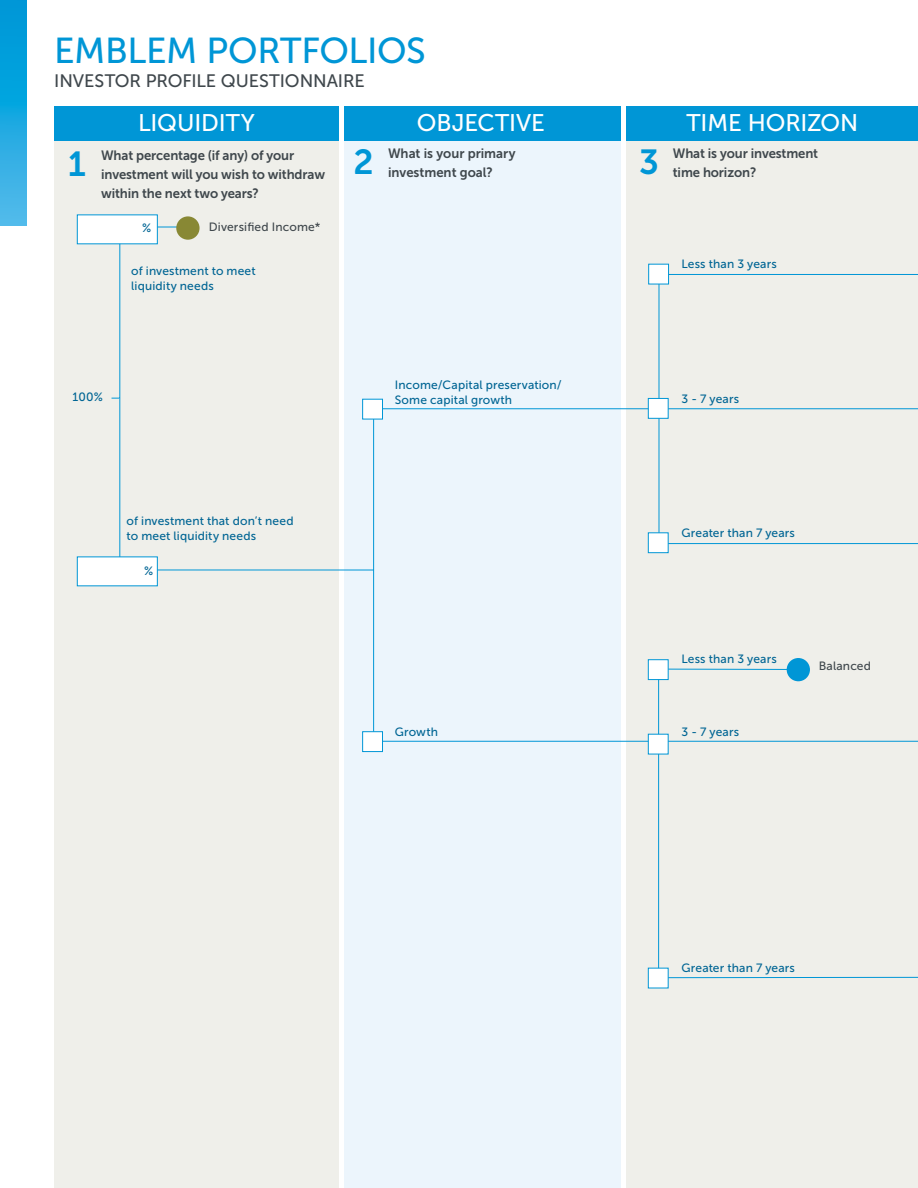
<style>
.page{position:relative;width:918px;height:1188px;background:#fff}
.page>*{position:absolute;margin:0;border:0;box-sizing:border-box;transform-origin:0 0}
.t1{font:36px "Museo Sans 500";letter-spacing:-.01em;color:#0096d6}
.t2{font:34.65px "Museo Sans 700";color:#0096d6}
.t3{font:24px "Museo Sans 500";letter-spacing:-.005em;color:#fff}
.t4{font:18px "Museo Sans 500";letter-spacing:-.005em;color:#3f474c}
.Inside_cell{font:13.5px/18.8px "Museo Sans 700";letter-spacing:-.01em;color:#3f474c}
.Flow_chart_style_1{font:12px/14.4px "Museo Sans 500";letter-spacing:.015em;color:#006594}
.Flow_chart_style_2{font:12px "Museo Sans 500";letter-spacing:.015em;color:#3f474c}
</style>
<div class="page">
<div style="left:54px;top:106px;width:285px;height:1082px;background:#efefea"></div>
<div style="left:344px;top:106px;width:277px;height:1082px;background:#ecf5fc"></div>
<div style="left:54px;top:106px;width:285px;height:35px;background:#0096d6"></div>
<div style="left:344px;top:106px;width:277px;height:35px;background:#0096d6"></div>
<div style="left:627px;top:106px;width:291px;height:1082px;background:#efefea"></div>
<div style="left:627px;top:106px;width:291px;height:35px;background:#0096d6"></div>
<svg style="left:0;top:0;width:27px;height:226px;background:#1ca8e0"></svg>
<hr style="left:373px;top:404px;width:1px;height:341px;background:#0096d6">
<hr style="left:663px;top:274px;width:255px;height:1px;background:#0096d6">
<svg style="left:111px;top:226px;width:81px;height:173px"></svg>
<svg style="left:119px;top:398px;width:256px;height:173px"></svg>
<div style="left:77px;top:214px;width:81px;height:30px;background:#fff"></div>
<hr style="left:370px;top:408px;width:548px;height:1px;background:#0096d6">
<div style="left:362px;top:399px;width:21px;height:20px;background:#fff;border:1px solid #0096d6"></div>
<hr style="left:373px;top:741px;width:545px;height:1px;background:#0096d6">
<div style="left:362px;top:731px;width:21px;height:21px;background:#fff;border:1px solid #0096d6"></div>
<svg style="left:658px;top:668px;width:260px;height:310px"></svg>
<svg style="left:658px;top:281px;width:260px;height:263px"></svg>
<div style="left:648px;top:398px;width:21px;height:21px;background:#fff;border:1px solid #0096d6"></div>
<div style="left:648px;top:264px;width:21px;height:20px;background:#fff;border:1px solid #0096d6"></div>
<div style="left:648px;top:532px;width:21px;height:21px;background:#fff;border:1px solid #0096d6"></div>
<div style="left:648px;top:734px;width:21px;height:20px;background:#fff"></div>
<div style="left:648px;top:659px;width:21px;height:21px;background:#fff;border:1px solid #0096d6"></div>
<div style="left:648px;top:968px;width:21px;height:20px;background:#fff;border:1px solid #0096d6"></div>
<div style="left:77px;top:557px;width:81px;height:29px;background:#fff"></div>
<div style="left:787px;top:658px;width:23px;height:23px;background:#0096d6;border-radius:50%"></div>
<div style="left:176px;top:216px;width:24px;height:24px;background:#888834;border-radius:50%"></div>
<h1 class="t1" style="left:54px;top:31px;width:373px">EMBLEM PORTFOLIOS</h1>
<h3 class="t4" style="left:54px;top:71px;width:312px">INVESTOR PROFILE QUESTIONNAIRE</h3>
<p class="t3" style="left:138px;top:109px;width:119px">LIQUIDITY</p>
<p class="t3" style="left:417px;top:109px;width:129px">OBJECTIVE</p>
<p class="t3" style="left:687px;top:109px;width:173px">TIME HORIZON</p>
<p class="Inside_cell" style="left:388px;top:144px;width:129px">What is your primary</p>
<p class="t2" style="left:354px;top:143px;width:22px">2</p>
<p class="t2" style="left:68px;top:145px;width:19px">1</p>
<p class="t2" style="left:639px;top:143px;width:21px">3</p>
<p class="Inside_cell" style="left:101px;top:146px;width:225px">What percentage (if any) of your investment will you wish to withdraw within the next two years?</p>
<p class="Inside_cell" style="left:388px;top:163px;width:106px">investment goal?</p>
<p class="Flow_chart_style_1" style="left:142px;top:220px;width:11px">%</p>
<p class="Flow_chart_style_2" style="left:209px;top:220px;width:113px">Diversified Income*</p>
<p class="Flow_chart_style_1" style="left:131px;top:264px;width:126px">of investment to meet liquidity needs</p>
<p class="Inside_cell" style="left:673px;top:144px;width:147px">What is your investment time horizon?</p>
<p class="Flow_chart_style_1" style="left:682px;top:257px;width:97px">Less than 3 years</p>
<p class="Flow_chart_style_1" style="left:73px;top:390px;width:32px">100%</p>
<p class="Flow_chart_style_1" style="left:395px;top:378px;width:168px">Income/Capital preservation/<br>Some capital growth</p>
<p class="Flow_chart_style_1" style="left:682px;top:392px;width:59px">3 - 7 years</p>
<p class="Flow_chart_style_1" style="left:127px;top:514px;width:168px">of investment that don’t need to meet liquidity needs</p>
<p class="Flow_chart_style_1" style="left:144px;top:564px;width:11px">%</p>
<p class="Flow_chart_style_1" style="left:395px;top:724px;width:45px">Growth</p>
<p class="Flow_chart_style_1" style="left:682px;top:526px;width:115px">Greater than 7 years</p>
<p class="Flow_chart_style_1" style="left:682px;top:652px;width:97px">Less than 3 years</p>
<p class="Flow_chart_style_1" style="left:682px;top:724px;width:59px">3 - 7 years</p>
<p class="Flow_chart_style_2" style="left:819px;top:660px;width:54px">Balanced</p>
<p class="Flow_chart_style_1" style="left:682px;top:961px;width:115px">Greater than 7 years</p>
</div>
